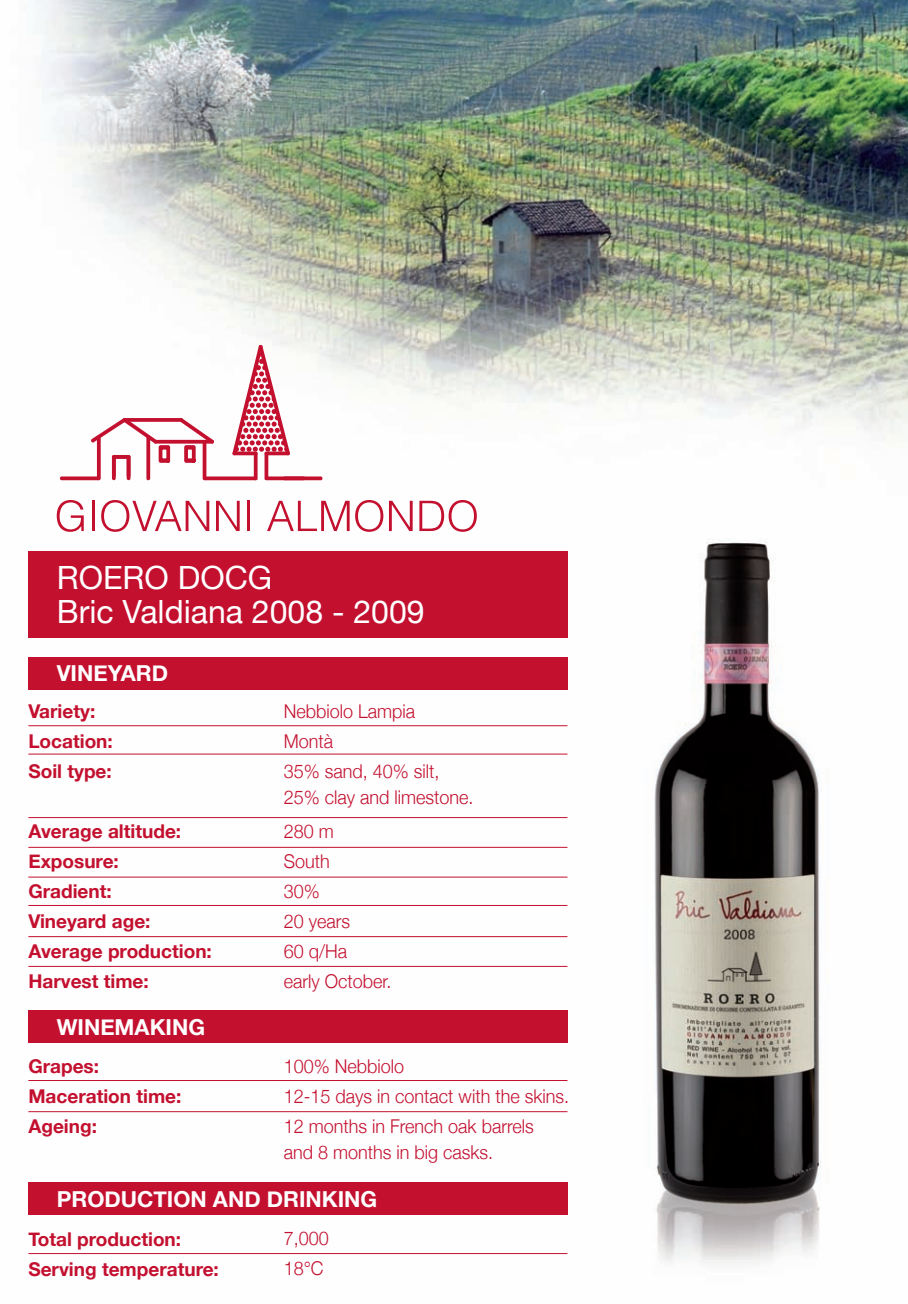
<style>
.page{position:relative;width:908px;height:1304px;background:#fff}
.page>*{position:absolute;margin:0;border:0;box-sizing:border-box;transform-origin:0 0}
.t1{font:32px/34px "Helvetica Neue";color:#fff}
.t2{font:700 22px "Helvetica Neue";color:#fff}
.t3{font:300 19px/30px "Helvetica Neue";color:#c3102f;scale:.95 1}
.t4{font:700 19px/30px "Helvetica Neue";color:#c3102f}
</style>
<div class="page">
<img style="left:28px;top:0;width:879px;height:1255px">
<div style="left:28px;top:551px;width:539px;height:87px;background:#c3102f"></div>
<div style="left:28px;top:657px;width:539px;height:33px;background:#c3102f"></div>
<div style="left:28px;top:1010px;width:539px;height:33px;background:#c3102f"></div>
<div style="left:28px;top:1182px;width:539px;height:33px;background:#c3102f"></div>
<hr style="left:28px;top:725px;width:539px;height:1px;background:#c3102f">
<hr style="left:28px;top:754px;width:539px;height:1px;background:#c3102f">
<hr style="left:28px;top:817px;width:539px;height:1px;background:#c3102f">
<hr style="left:28px;top:847px;width:539px;height:1px;background:#c3102f">
<hr style="left:28px;top:877px;width:539px;height:1px;background:#c3102f">
<hr style="left:28px;top:905px;width:539px;height:1px;background:#c3102f">
<hr style="left:28px;top:936px;width:539px;height:1px;background:#c3102f">
<hr style="left:28px;top:966px;width:539px;height:1px;background:#c3102f">
<hr style="left:28px;top:1080px;width:539px;height:1px;background:#c3102f">
<hr style="left:28px;top:1111px;width:539px;height:1px;background:#c3102f">
<hr style="left:28px;top:1253px;width:539px;height:1px;background:#c3102f">
<svg style="left:57px;top:500px;width:27px;height:32px"></svg>
<hr style="left:92px;top:501px;width:2px;height:30px;background:#c3102f">
<svg style="left:101px;top:500px;width:108px;height:32px"></svg>
<svg style="left:216px;top:501px;width:23px;height:30px"></svg>
<hr style="left:247px;top:501px;width:3px;height:30px;background:#c3102f">
<svg style="left:267px;top:501px;width:82px;height:30px"></svg>
<svg style="left:355px;top:500px;width:28px;height:32px"></svg>
<svg style="left:389px;top:501px;width:23px;height:30px"></svg>
<svg style="left:419px;top:500px;width:57px;height:32px"></svg>
<svg style="left:59px;top:344px;width:264px;height:137px"></svg>
<img style="left:614px;top:523px;width:231px;height:740px">
<h1 class="t1" style="left:57px;top:560px;width:369px">ROERO DOCG<br>Bric Valdiana 2008 - 2009</h1>
<p class="t2" style="left:57px;top:660px;width:113px">VINEYARD</p>
<p class="t4" style="left:28px;top:696px;width:86px">Variety:<br>Location:<br>Soil type:</p>
<p class="t4" style="left:28px;top:816px;width:185px">Average altitude:<br>Exposure:<br>Gradient:<br>Vineyard age:<br>Average production:<br>Harvest time:</p>
<p class="t2" style="left:57px;top:1013px;width:150px">WINEMAKING</p>
<p class="t4" style="left:28px;top:1051px;width:154px">Grapes:<br>Maceration time:<br>Ageing:</p>
<p class="t3" style="left:283px;top:696px;width:165px">Nebbiolo Lampia<br>Montà<br>35% sand, 40% silt,</p>
<p class="t3" style="left:283px;top:780px;width:201px;line-height:33.8px">25% clay and limestone.<br>280 m</p>
<p class="t3" style="left:283px;top:846px;width:115px">South<br>30%<br>20 years<br>60 q/Ha<br>early October.</p>
<p class="t3" style="left:283px;top:1051px;width:302px">100% Nebbiolo<br>12-15 days in contact with the skins.<br>12 months in French oak barrels</p>
<p class="t3" style="left:283px;top:1137px;width:222px">and 8 months in big casks.</p>
<p class="t2" style="left:57px;top:1186px;width:322px">PRODUCTION AND DRINKING</p>
<p class="t4" style="left:28px;top:1223px;width:192px">Total production:<br>Serving temperature:</p>
<p class="t3" style="left:283px;top:1223px;width:49px">7,000<br>18°C</p>
</div>
